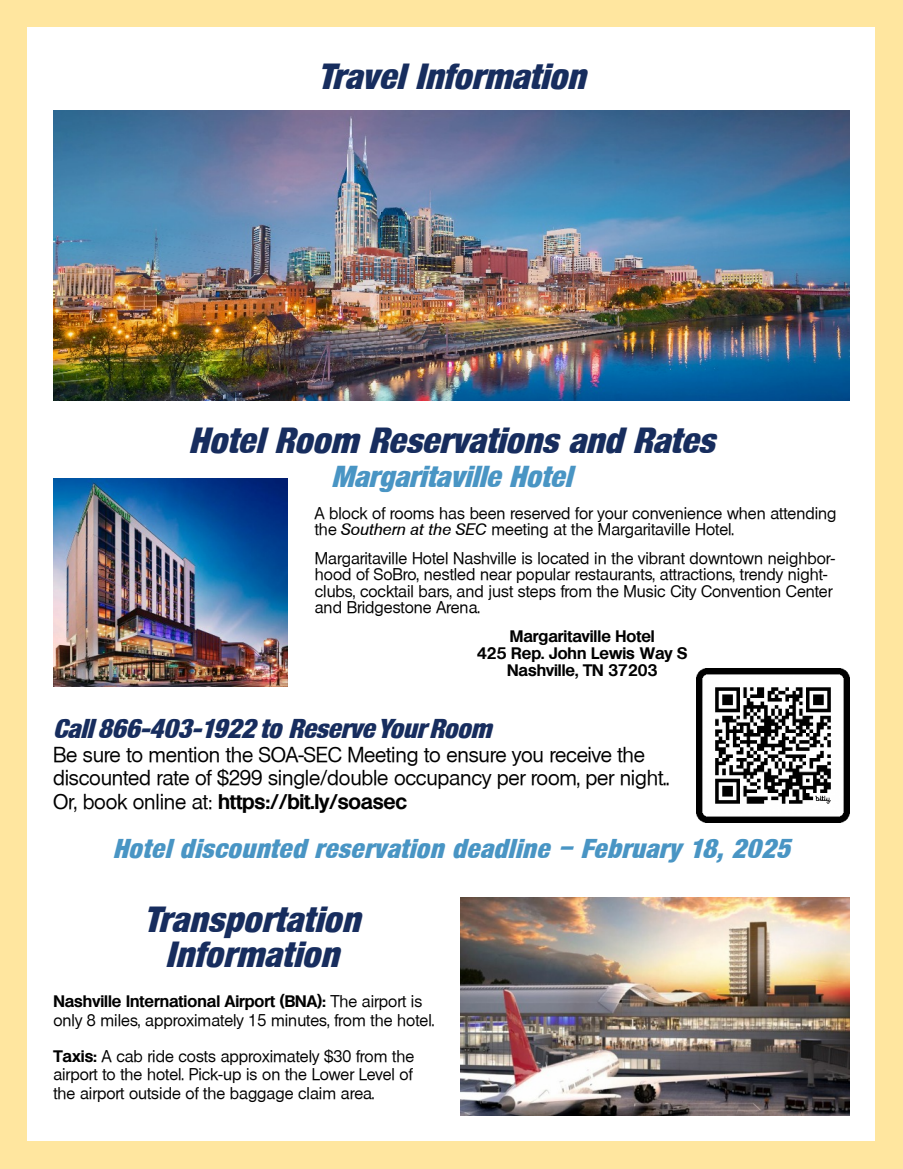
<style>
.page{position:relative;width:903px;height:1169px;background:#fff}
.page>*{position:absolute;margin:0;border:0;box-sizing:border-box;transform-origin:0 0}
.t1{font:italic 35.5px/34.8px "Basic Sans Heavy SF Bold";color:#172d5e;text-align:center}
.t2{font:italic 29.5px "Basic Sans Heavy SF Bold";color:#4995c4}
.t3{font:italic 26.5px "Basic Sans Heavy SF Bold";letter-spacing:.015em;color:#4995c4}
.t4{font:italic 26.5px "Basic Sans Heavy SF Bold";letter-spacing:-.01em;color:#172d5e}
.t5{font:20.75px/23px "Basic Sans SF";letter-spacing:-.01em;color:#000}
.t6{font:20.75px "Basic Sans SF Bold";letter-spacing:-.01em;color:#000}
.t7{font:16.25px/16.5px "Basic Sans SF";color:#000}
.t8{font:16.25px/16.8px "Basic Sans SF Bold";color:#000;text-align:center}
.s1{font-family:"Basic Sans SF Italic"}
.s2{font-family:"Basic Sans SF"}
.s3{font-family:"Basic Sans SF Bold"}
</style>
<div class="page">
<div style="left:0;top:0;width:903px;height:1168px;background:#ffe69f"></div>
<div style="left:27px;top:27px;width:848px;height:1113px;background:#fff"></div>
<img style="left:461px;top:897px;width:388px;height:218px">
<img style="left:53px;top:111px;width:797px;height:289px">
<img style="left:53px;top:479px;width:235px;height:207px">
<img style="left:696px;top:668px;width:153px;height:154px">
<h1 class="t1" style="left:318px;top:62px;width:269px">Travel Information</h1>
<h1 class="t1" style="left:188px;top:425px;width:527px">Hotel Room Reservations and Rates</h1>
<h2 class="t2" style="left:331px;top:465px;width:242px">Margaritaville Hotel</h2>
<p class="t7" style="left:315px;top:504px;width:523px">A block of rooms has been reserved for your convenience when attending the <span class="s1">Southern at the SEC</span> meeting at the Margaritaville Hotel.</p>
<p class="t7" style="left:315px;top:550px;width:522px">Margaritaville Hotel Nashville is located in the vibrant downtown neighbor&shy;hood of SoBro, nestled near popular restaurants, attractions, trendy night&shy;clubs, cocktail bars, and just steps from the Music City Convention Center and Bridgestone Arena.</p>
<p class="t8" style="left:477px;top:629px;width:212px">Margaritaville Hotel<br>425 Rep. John Lewis Way S<br>Nashville, TN 37203</p>
<h3 class="t4" style="left:53px;top:718px;width:439px">Call 866-403-1922 to Reserve Your Room</h3>
<p class="t5" style="left:53px;top:743px;width:618px">Be sure to mention the SOA-SEC Meeting to ensure you receive the discounted rate of $299 single/double occupancy per room, per night..</p>
<p class="t6" style="left:53px;top:793px;width:355px"><span class="s2">Or, book online at:</span> https://bit.ly/soasec</p>
<h3 class="t3" style="left:113px;top:838px;width:678px">Hotel discounted reservation deadline – February 18, 2025</h3>
<h1 class="t1" style="left:144px;top:905px;width:217px">Transportation<br>Information</h1>
<p class="t8" style="left:53px;top:994px;width:370px">Nashville International Airport (BNA): <span class="s2">The airport is</span></p>
<p class="t7" style="left:53px;top:1011px;width:382px">only 8 miles, approximately 15 minutes, from the hotel.</p>
<p class="t7" style="left:53px;top:1047px;width:362px;line-height:18.2px;text-align:justify"><span class="s3">Taxis:</span> A cab ride costs approximately $30 from the airport to the hotel. Pick-up is on the Lower Level of the airport outside of the baggage claim area.</p>
</div>
